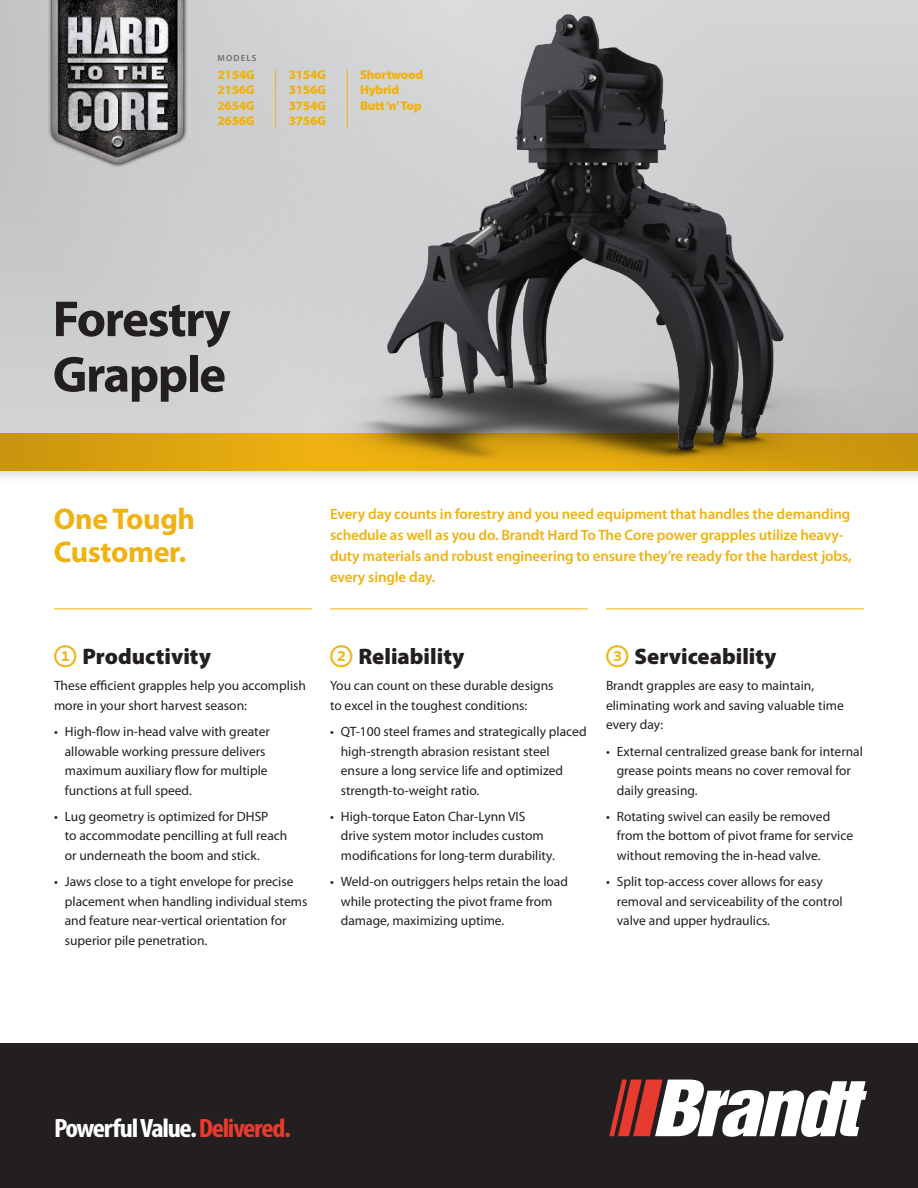
<style>
.page{position:relative;width:918px;height:1188px;background:#fff}
.page>*{position:absolute;margin:0;border:0;box-sizing:border-box;transform-origin:0 0}
.t1{font:700 51px/55.5px "Myriad Pro";letter-spacing:-.03em;color:#231f20}
.t2{font:700 30px/33px "Myriad Pro";letter-spacing:-.01em;color:#efb211}
.t3{font:700 condensed 26.55px "Myriad Pro";letter-spacing:-.045em;color:#fff;scale:1.1 1}
.t4{font:900 22.5px "Myriad Pro";color:#231f20}
.t5{font:600 15px/21px "Myriad Pro";letter-spacing:-.01em;color:#efb211}
.t6{font:13.5px/19.5px "Myriad Pro";color:#231f20}
.t7{font:900 12.9px/15.5px "Myriad Pro";letter-spacing:-.02em;color:#efb211;text-align:justify}
.t8{font:600 9px "Myriad Pro";letter-spacing:.12em;color:#6c6d70}
.s1{font-family:"Whitney Index White Round Bd";font-weight:400;color:#efb211}
.s2{color:#e73b2e}
</style>
<div class="page">
<div style="left:0;top:0;width:726px;height:447px;background:#c7c8c9"></div>
<div style="left:0;top:1043px;width:918px;height:145px;background:#231f20"></div>
<hr style="left:54px;top:609px;width:258px;height:1px;background:#efb211">
<hr style="left:330px;top:609px;width:258px;height:1px;background:#efb211">
<hr style="left:606px;top:609px;width:258px;height:1px;background:#efb211">
<img style="left:48px;top:0;width:28px;height:152px">
<svg style="left:609px;top:1080px;width:258px;height:57px"></svg>
<svg style="left:0;top:471px;width:918px;height:7px;fill:#ececec"></svg>
<div style="left:0;top:433px;width:312px;height:38px;background:#cc980e"></div>
<img style="left:76px;top:0;width:842px;height:471px">
<p class="t8" style="left:218px;top:52px;width:40px">MODELS</p>
<p class="t7" style="left:218px;top:67px;width:39px">2154G 2156G 2654G 2656G</p>
<p class="t7" style="left:289px;top:67px;width:39px">3154G 3156G 3754G 3756G</p>
<p class="t7" style="left:360px;top:67px;width:65px;text-align:left">Shortwood<br>Hybrid<br>Butt ‘n’ Top</p>
<h1 class="t1" style="left:53px;top:290px;width:179px">Forestry<br>Grapple</h1>
<h2 class="t2" style="left:54px;top:501px;width:143px">One Tough<br>Customer.</h2>
<p class="t5" style="left:330px;top:503px;width:523px">Every day counts in forestry and you need equipment that handles the demanding schedule as well as you do. Brandt Hard To The Core power grapples utilize heavy&shy;duty materials and robust engineering to ensure they’re ready for the hardest jobs, every single day.</p>
<h3 class="t4" style="left:54px;top:644px;width:158px"><span class="s1">1</span> Productivity</h3>
<p class="t6" style="left:54px;top:676px;width:254px">These efficient grapples help you accomplish more in your short harvest season:</p>
<p class="t6" style="left:65px;top:722px;width:207px;text-indent:-11px">• High-flow in-head valve with greater allowable working pressure delivers maximum auxiliary flow for multiple functions at full speed.</p>
<p class="t6" style="left:65px;top:806px;width:224px;text-indent:-11px">• Lug geometry is optimized for DHSP<br>to accommodate pencilling at full reach or underneath the boom and stick.</p>
<p class="t6" style="left:65px;top:872px;width:244px;text-indent:-11px">• Jaws close to a tight envelope for precise placement when handling individual stems and feature near-vertical orientation for superior pile penetration.</p>
<h3 class="t4" style="left:330px;top:644px;width:136px"><span class="s1">2</span> Reliability</h3>
<p class="t6" style="left:330px;top:676px;width:225px">You can count on these durable designs to excel in the toughest conditions:</p>
<p class="t6" style="left:341px;top:722px;width:247px;text-indent:-11px">• QT-100 steel frames and strategically placed high-strength abrasion resistant steel ensure a long service life and optimized strength-to-weight ratio.</p>
<p class="t6" style="left:341px;top:806px;width:216px;text-indent:-11px">• High-torque Eaton Char-Lynn VIS drive system motor includes custom modifications for long-term durability.</p>
<p class="t6" style="left:341px;top:872px;width:229px;text-indent:-11px">• Weld-on outriggers helps retain the load while protecting the pivot frame from damage, maximizing uptime.</p>
<h3 class="t4" style="left:606px;top:644px;width:172px"><span class="s1">3</span> Serviceability</h3>
<p class="t6" style="left:606px;top:676px;width:239px">Brandt grapples are easy to maintain, eliminating work and saving valuable time every day:</p>
<p class="t6" style="left:617px;top:741px;width:248px;text-indent:-11px">• External centralized grease bank for internal grease points means no cover removal for daily greasing.</p>
<p class="t6" style="left:617px;top:806px;width:238px;text-indent:-11px">• Rotating swivel can easily be removed from the bottom of pivot frame for service without removing the in-head valve.</p>
<p class="t6" style="left:617px;top:872px;width:227px;text-indent:-11px">• Split top-access cover allows for easy removal and serviceability of the control valve and upper hydraulics.</p>
<h3 class="t3" style="left:54px;top:1112px;width:217px">Powerful Value.<span class="s2">Delivered.</span></h3>
</div>
